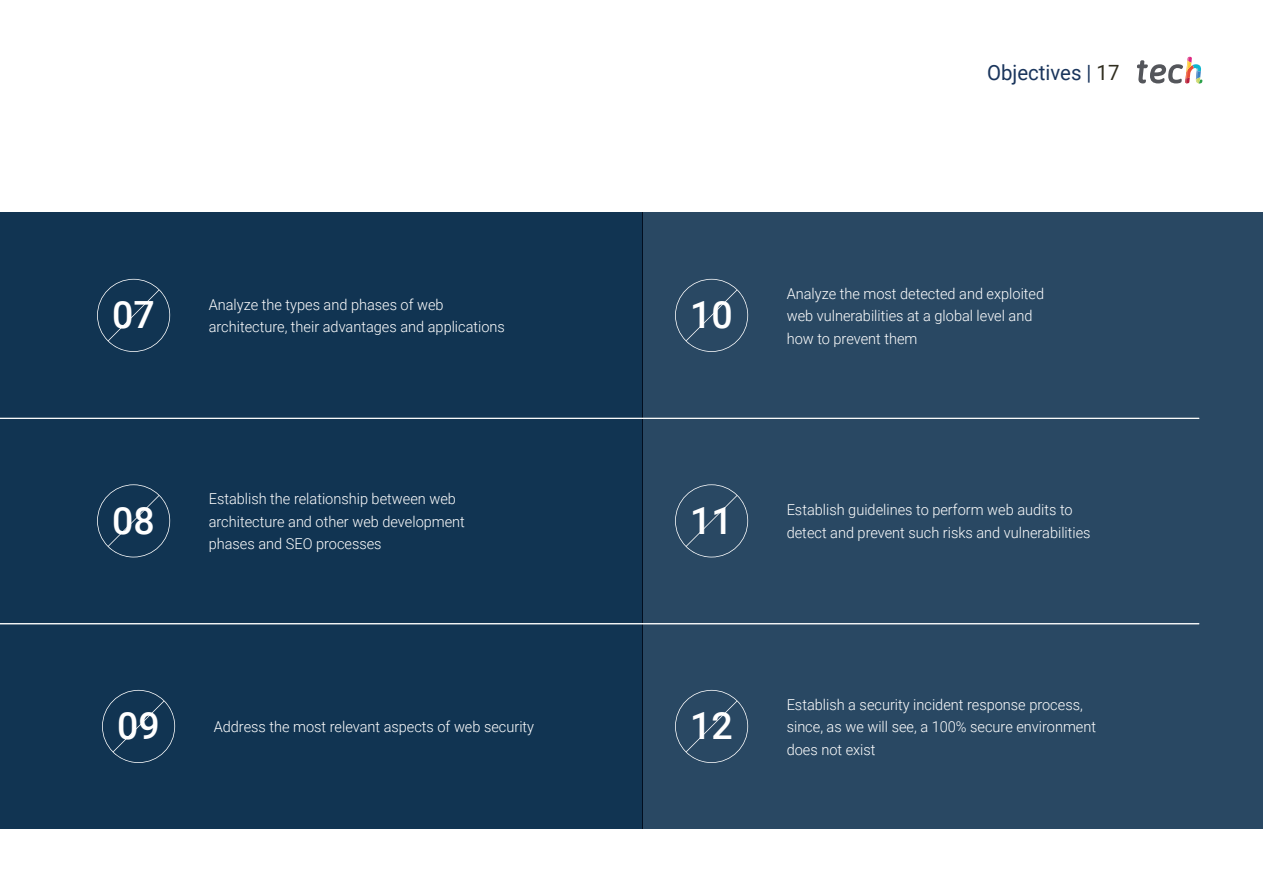
<style>
.page{position:relative;width:1263px;height:893px;background:#fff}
.page>*{position:absolute;margin:0;border:0;box-sizing:border-box;transform-origin:0 0}
.t1{font:500 37.5px "Roboto";color:#fff}
.t2{font:21px "Roboto";color:#1a355c}
.t3{font:300 15px/22.5px "Roboto";color:#fff}
.s1{color:#312e20}
</style>
<div class="page">
<svg style="left:1137px;top:57px;width:65px;height:27px"></svg>
<div style="left:0;top:213px;width:642px;height:616px;background:#113452"></div>
<div style="left:642px;top:213px;width:621px;height:616px;background:#294863"></div>
<svg style="left:97px;top:279px;width:73px;height:73px"></svg>
<svg style="left:97px;top:484px;width:73px;height:73px"></svg>
<svg style="left:675px;top:484px;width:73px;height:73px"></svg>
<svg style="left:675px;top:690px;width:73px;height:73px"></svg>
<svg style="left:102px;top:690px;width:73px;height:73px"></svg>
<svg style="left:675px;top:279px;width:73px;height:73px"></svg>
<hr style="left:0;top:418px;width:1199px;height:1px;background:#fff">
<hr style="left:0;top:623px;width:1199px;height:1px;background:#fff">
<h1 class="t1" style="left:112px;top:288px;width:44px">07</h1>
<p class="t3" style="left:209px;top:293px;width:236px">Analyze the types and phases of web</p>
<p class="t3" style="left:209px;top:315px;width:298px">architecture, their advantages and applications</p>
<h2 class="t2" style="left:987px;top:57px;width:134px">Objectives | <span class="s1">17</span></h2>
<h1 class="t1" style="left:690px;top:288px;width:44px">10</h1>
<p class="t3" style="left:787px;top:281px;width:259px">Analyze the most detected and exploited web vulnerabilities at a global level and how to prevent them</p>
<p class="t3" style="left:209px;top:487px;width:258px">Establish the relationship between web architecture and other web development phases and SEO processes</p>
<p class="t3" style="left:787px;top:498px;width:305px">Establish guidelines to perform web audits to detect and prevent such risks and vulnerabilities</p>
<h1 class="t1" style="left:112px;top:494px;width:44px">08</h1>
<h1 class="t1" style="left:690px;top:494px;width:44px">11</h1>
<h1 class="t1" style="left:117px;top:699px;width:44px">09</h1>
<p class="t3" style="left:214px;top:715px;width:322px">Address the most relevant aspects of web security</p>
<h1 class="t1" style="left:690px;top:699px;width:44px">12</h1>
<p class="t3" style="left:787px;top:692px;width:311px">Establish a security incident response process, since, as we will see, a 100% secure environment does not exist</p>
</div>
